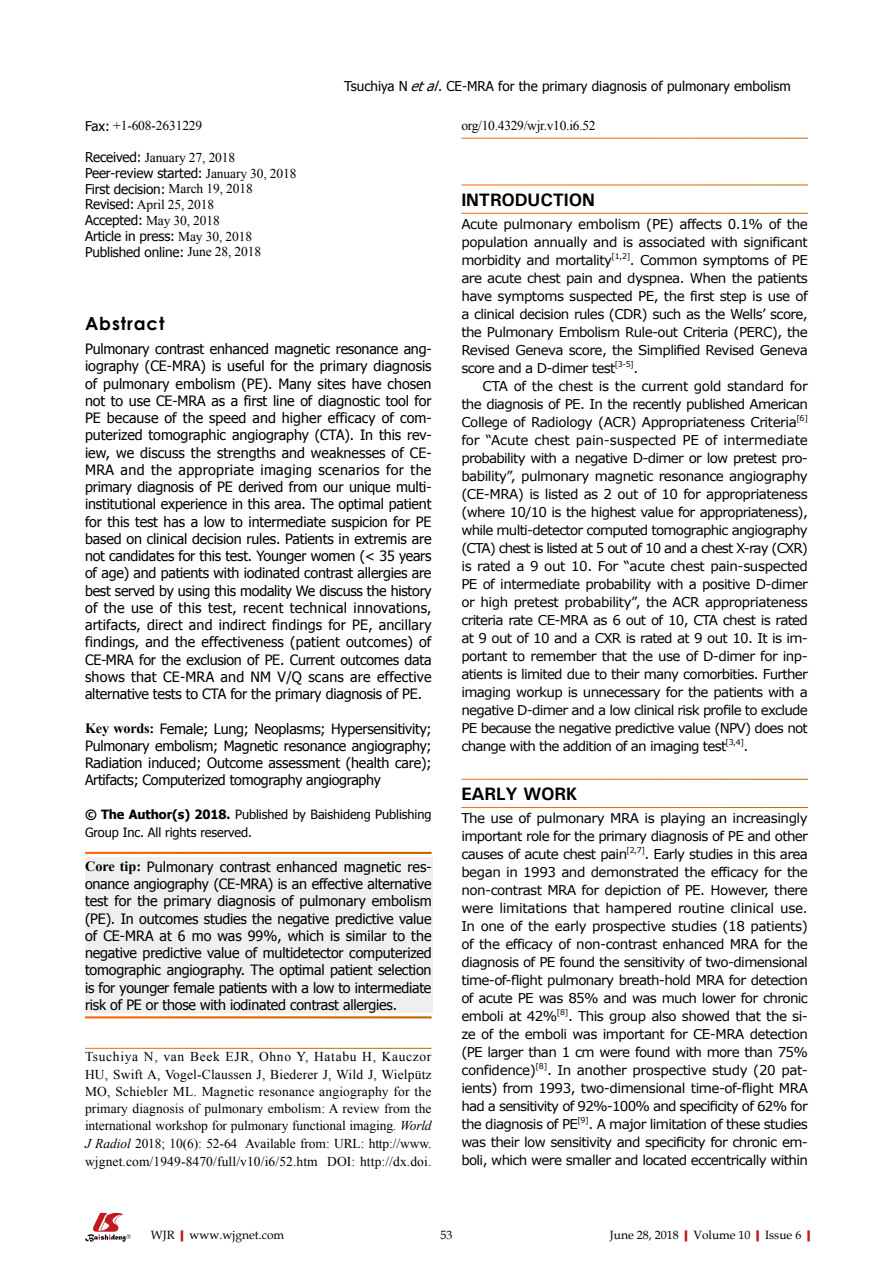
<style>
.page{position:relative;width:893px;height:1263px;background:#fff}
.page>*{position:absolute;margin:0;border:0;box-sizing:border-box;transform-origin:0 0}
.t1{font:700 18px "Univers";letter-spacing:-.01em;color:#000}
.t2{font:700 18px "Century Gothic";letter-spacing:.05em;color:#000}
.t3{font:14.25px/17.2px "Tahoma";letter-spacing:-.015em;color:#000;text-align:justify}
.t4{font:13.5px/18px "Verdana";letter-spacing:-.05em;color:#000;text-align:justify}
.t5{font:13.5px/17.4px "Times New Roman";color:#000;text-align:justify}
.t6{font:13.5px/15.8px "Tahoma";letter-spacing:-.01em;color:#000}
.t7{font:13.5px "Verdana";letter-spacing:-.025em;color:#000}
.t8{font:13.5px "Times New Roman";letter-spacing:-.02em;color:#000}
.t9{font:12.75px/18px "Tahoma";letter-spacing:-.005em;color:#000}
.t10{font:12px "Book Antiqua";color:#000}
.t11{font:7.8px "Verdana";color:#000}
.s1{font-style:italic}
.s2{font-family:"Tahoma"}
.s3{font-family:"Times New Roman"}
.s4{font-family:"Times New Roman";font-weight:700}
.s5{font-weight:700}
.s6{font-weight:700;color:#c01920}
</style>
<div class="page">
<div style="left:85px;top:857px;width:347px;height:156px;background:#eeefef"></div>
<svg style="left:85px;top:1213px;width:46px;height:29px"></svg>
<p class="t6" style="left:344px;top:77px;width:448px">Tsuchiya N <span class="s1">etal</span>. CE-MRA for the primary diagnosis of pulmonary embolism</p>
<p class="t5" style="left:85px;top:117px;width:119px"><span class="s2">Fax:</span> +1-608-2631229</p>
<p class="t6" style="left:85px;top:148px;width:213px">Received: <span class="s3">January 27, 2018<br></span>Peer-review started: <span class="s3">January 30, 2018<br></span>First decision: <span class="s3">March 19, 2018<br></span>Revised: <span class="s3">April 25, 2018<br></span>Accepted: <span class="s3">May 30, 2018<br></span>Article in press: <span class="s3">May 30, 2018<br></span>Published online: <span class="s3">June 28, 2018</span></p>
<p class="t2" style="left:85px;top:310px;width:81px">Abstract</p>
<p class="t3" style="left:85px;top:340px;width:348px">Pulmonary contrast enhanced magnetic resonance ang&shy;iography (CE-MRA) is useful for the primary diagnosis of pulmonary embolism (PE). Many sites have chosen not to use CE-MRA as a first line of diagnostic tool for PE because of the speed and higher efficacy of com&shy;puterized tomographic angiography (CTA). In this rev&shy;iew, we discuss the strengths and weaknesses of CE-MRA and the appropriate imaging scenarios for the primary diagnosis of PE derived from our unique multi&shy;institutional experience in this area. The optimal patient for this test has a low to intermediate suspicion for PE based on clinical decision rules. Patients in extremis are not candidates for this test. Younger women (&lt; 35 years of age) and patients with iodinated contrast allergies are best served by using this modality We discuss the history of the use of this test, recent technical innovations, artifacts, direct and indirect findings for PE, ancillary findings, and the effectiveness (patient outcomes) of CE-MRA for the exclusion of PE. Current outcomes data shows that CE-MRA and NM V/Q scans are effective alternative tests to CTA for the primary diagnosis of PE.</p>
<p class="t3" style="left:85px;top:719px;width:348px"><span class="s4">Key words:</span> Female; Lung; Neoplasms; Hypersensitivity; Pulmonary embolism; Magnetic resonance angiography; Radiation induced; Outcome assessment (health care); Artifacts; Computerized tomography angiography</p>
<p class="t9" style="left:85px;top:804px;width:348px"><span class="s5">© The Author(s) 2018.</span> Published by Baishideng Publishing<br>Group Inc. All rights reserved.</p>
<p class="t3" style="left:85px;top:857px;width:348px"><span class="s4">Core tip:</span> Pulmonary contrast enhanced magnetic res&shy;onance angiography (CE-MRA) is an effective alternative test for the primary diagnosis of pulmonary embolism (PE). In outcomes studies the negative predictive value of CE-MRA at 6 mo was 99%, which is similar to the negative predictive value of multidetector computerized tomographic angiography. The optimal patient selection is for younger female patients with a low to intermediate risk of PE or those with iodinated contrast allergies.</p>
<p class="t5" style="left:85px;top:1048px;width:348px">Tsuchiya N, van Beek EJR, Ohno Y, Hatabu H, Kauczor HU, Swift A, Vogel-Claussen J, Biederer J, Wild J, Wielpütz MO, Schiebler ML. Magnetic resonance angiography for the primary diagnosis of pulmonary embolism: A review from the international workshop for pulmonary functional imaging. <span class="s1">World J Radiol</span> 2018; 10(6): 52-64 Available from: URL: http://www. wjgnet.com/1949-8470/full/v10/i6/52.htm DOI: http://dx.doi.</p>
<p class="t8" style="left:461px;top:117px;width:136px">org/10.4329/wjr.v10.i6.52</p>
<p class="t1" style="left:461px;top:188px;width:135px">INTRODUCTION</p>
<p class="t4" style="left:461px;top:215px;width:348px">Acute pulmonary embolism (PE) affects 0.1% of the population annually and is associated with significant morbidity and mortality</p>
<p class="t11" style="left:612px;top:251px;width:20px">[1,2]</p>
<p class="t4" style="left:461px;top:251px;width:348px;text-indent:169px">. Common symptoms of PE are acute chest pain and dyspnea. When the patients have symptoms suspected PE, the first step is use of a clinical decision rules (CDR) such as the Wells’ score, the Pulmonary Embolism Rule-out Criteria (PERC), the Revised Geneva score, the Simplified Revised Geneva score and a D-dimer test</p>
<p class="t11" style="left:615px;top:359px;width:21px">[3-5]</p>
<p class="t4" style="left:633px;top:359px;width:6px">.</p>
<p class="t7" style="left:483px;top:378px;width:327px">CTA of the chest is the current gold standard for</p>
<p class="t4" style="left:461px;top:395px;width:348px">the diagnosis of PE. In the recently published American</p>
<p class="t4" style="left:461px;top:413px;width:337px">College of Radiology (ACR) Appropriateness Criteria</p>
<p class="t11" style="left:796px;top:413px;width:13px">[6]</p>
<p class="t4" style="left:461px;top:431px;width:348px;text-align:left">for “Acute chest pain-suspected PE of intermediate probability with a negative D-dimer or low pretest pro&shy;bability”, pulmonary magnetic resonance angiography (CE-MRA) is listed as 2 out of 10 for appropriateness (where 10/10 is the highest value for appropriateness), while multi-detector computed tomographic angiography (CTA) chest is listed at 5 out of 10 and a chest X-ray (CXR) is rated a 9 out 10. For “acute chest pain-suspected PE of intermediate probability with a positive D-dimer or high pretest probability”, the ACR appropriateness criteria rate CE-MRA as 6 out of 10, CTA chest is rated at 9 out of 10 and a CXR is rated at 9 out 10. It is im&shy;portant to remember that the use of D-dimer for inp&shy;atients is limited due to their many comorbities. Further imaging workup is unnecessary for the patients with a negative D-dimer and a low clinical risk profile to exclude PE because the negative predictive value (NPV) does not change with the addition of an imaging test</p>
<p class="t11" style="left:726px;top:737px;width:20px">[3,4]</p>
<p class="t4" style="left:743px;top:737px;width:6px">.</p>
<p class="t1" style="left:461px;top:782px;width:118px">EARLY WORK</p>
<p class="t4" style="left:461px;top:809px;width:348px">The use of pulmonary MRA is playing an increasingly important role for the primary diagnosis of PE and other causes of acute chest pain</p>
<p class="t11" style="left:626px;top:845px;width:20px">[2,7]</p>
<p class="t4" style="left:461px;top:845px;width:348px;text-indent:183px">. Early studies in this area began in 1993 and demonstrated the efficacy for the non-contrast MRA for depiction of PE. However, there were limitations that hampered routine clinical use.<br>In one of the early prospective studies (18 patients) of the efficacy of non-contrast enhanced MRA for the diagnosis of PE found the sensitivity of two-dimensional time-of-flight pulmonary breath-hold MRA for detection of acute PE was 85% and was much lower for chronic emboli at 42%</p>
<p class="t11" style="left:557px;top:1007px;width:13px">[8]</p>
<p class="t4" style="left:461px;top:1007px;width:348px;text-align:left;text-indent:107px">. This group also showed that the si&shy;ze of the emboli was important for CE-MRA detection (PE larger than 1 cm were found with more than 75% confidence)</p>
<p class="t11" style="left:535px;top:1061px;width:13px">[8]</p>
<p class="t4" style="left:461px;top:1061px;width:348px;text-align:left;text-indent:86px">. In another prospective study (20 pat&shy;ients) from 1993, two-dimensional time-of-flight MRA had a sensitivity of 92%-100% and specificity of 62% for the diagnosis of PE</p>
<p class="t11" style="left:577px;top:1115px;width:13px">[9]</p>
<p class="t4" style="left:461px;top:1115px;width:348px;text-align:left;text-indent:127px">. A major limitation of these studies was their low sensitivity and specificity for chronic em&shy;boli, which were smaller and located eccentrically within</p>
<p class="t10" style="left:151px;top:1226px;width:135px">WJR<span class="s6">|</span>www.wjgnet.com</p>
<p class="t10" style="left:440px;top:1226px;width:13px">53</p>
<p class="t10" style="left:610px;top:1226px;width:208px">June 28, 2018<span class="s6">|</span>Volume 10<span class="s6">|</span>Issue 6<span class="s6">|</span></p>
</div>
